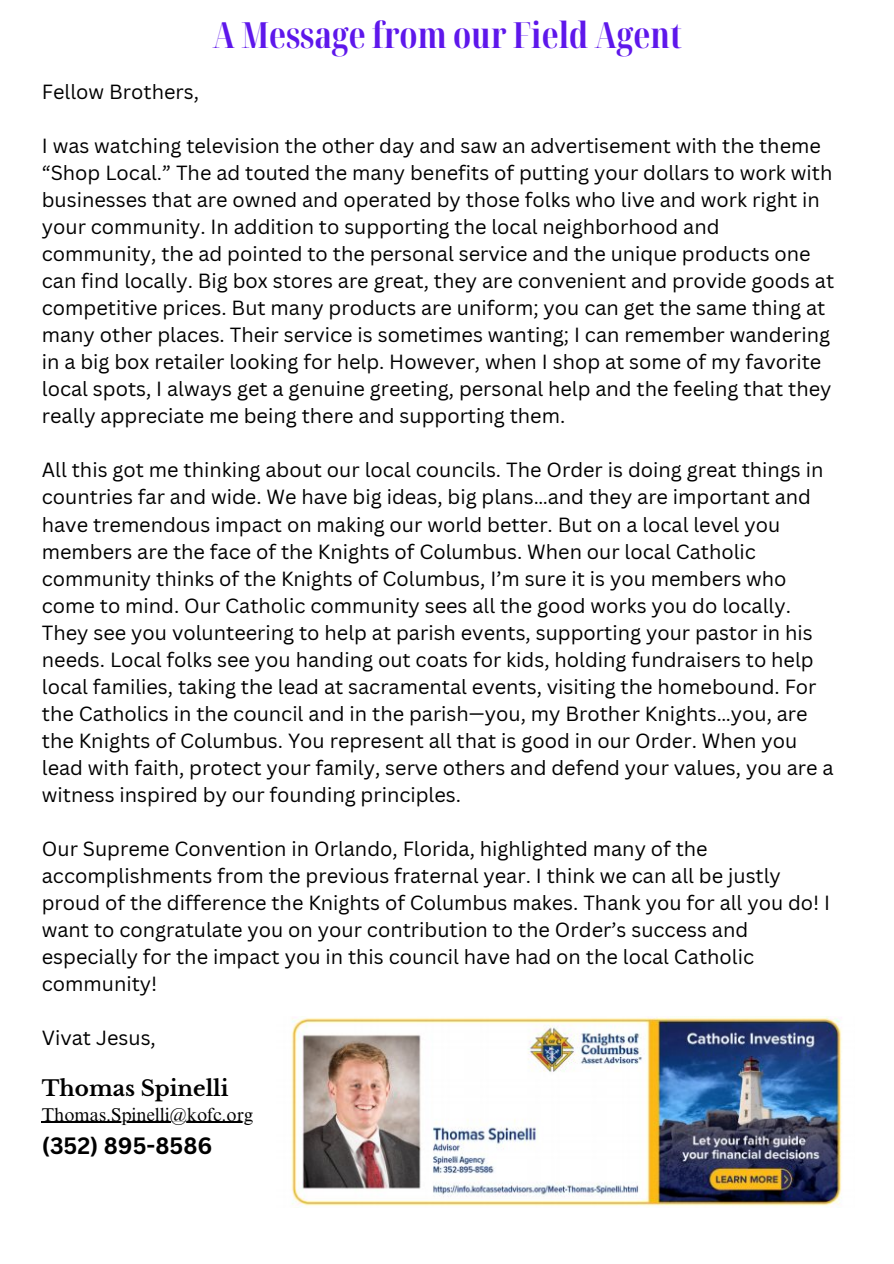
<style>
.page{position:relative;width:894px;height:1264px;background:#fff}
.page>*{position:absolute;margin:0;border:0;box-sizing:border-box;transform-origin:0 0}
.t1{font:700 extra-condensed 36px "Noto Serif Display";color:#5e17eb}
.t2{font:700 22.95px "Canva Sans";color:#000}
.t3{font:700 21.45px "Libre Baskerville";color:#000}
.t4{font:19.95px/27px "Canva Sans";color:#000}
.t5{font:18.45px "Times NRMT Pro";color:#000}
</style>
<div class="page">
<hr style="left:42px;top:1121px;width:211px;height:1px;background:#000">
<img style="left:291px;top:1016px;width:551px;height:191px">
<h1 class="t1" style="left:212px;top:10px;width:471px">A Message from our Field Agent</h1>
<p class="t4" style="left:42px;top:78px;width:159px">Fellow Brothers,</p>
<p class="t4" style="left:42px;top:132px;width:793px">I was watching television the other day and saw an advertisement with the theme “Shop Local.” The ad touted the many benefits of putting your dollars to work with businesses that are owned and operated by those folks who live and work right in your community. In addition to supporting the local neighborhood and community, the ad pointed to the personal service and the unique products one can find locally. Big box stores are great, they are convenient and provide goods at competitive prices. But many products are uniform; you can get the same thing at many other places. Their service is sometimes wanting; I can remember wandering in a big box retailer looking for help. However, when I shop at some of my favorite local spots, I always get a genuine greeting, personal help and the feeling that they really appreciate me being there and supporting them.</p>
<p class="t4" style="left:42px;top:456px;width:793px">All this got me thinking about our local councils. The Order is doing great things in countries far and wide. We have big ideas, big plans…and they are important and have tremendous impact on making our world better. But on a local level you members are the face of the Knights of Columbus. When our local Catholic community thinks of the Knights of Columbus, I’m sure it is you members who come to mind. Our Catholic community sees all the good works you do locally.<br>They see you volunteering to help at parish events, supporting your pastor in his needs. Local folks see you handing out coats for kids, holding fundraisers to help local families, taking the lead at sacramental events, visiting the homebound. For the Catholics in the council and in the parish—you, my Brother Knights…you, are the Knights of Columbus. You represent all that is good in our Order. When you lead with faith, protect your family, serve others and defend your values, you are a witness inspired by our founding principles.</p>
<p class="t4" style="left:42px;top:834px;width:789px">Our Supreme Convention in Orlando, Florida, highlighted many of the accomplishments from the previous fraternal year. I think we can all be justly proud of the difference the Knights of Columbus makes. Thank you for all you do! I want to congratulate you on your contribution to the Order’s success and especially for the impact you in this council have had on the local Catholic community!</p>
<p class="t4" style="left:42px;top:1023px;width:115px">Vivat Jesus,</p>
<p class="t3" style="left:42px;top:1075px;width:188px">Thomas Spinelli</p>
<p class="t5" style="left:42px;top:1107px;width:213px">Thomas.Spinelli@kofc.org</p>
<p class="t2" style="left:42px;top:1129px;width:172px">(352) 895-8586</p>
</div>
